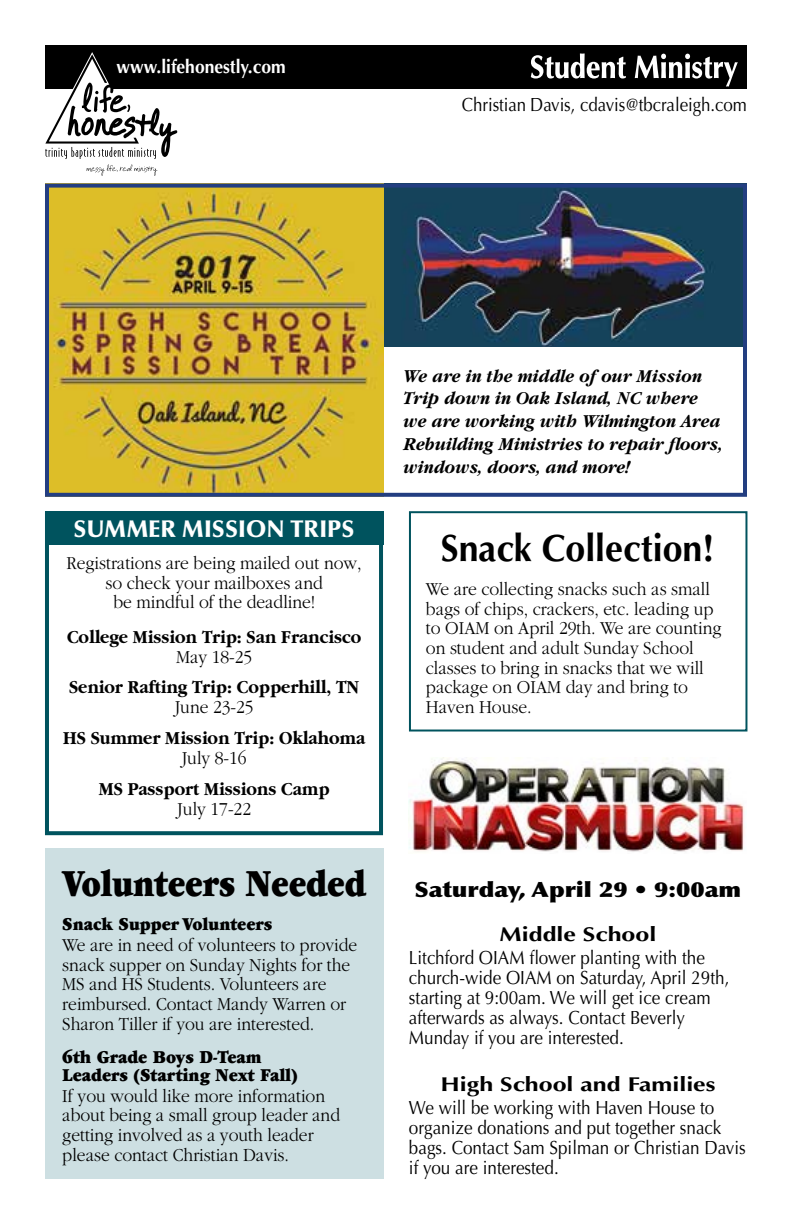
<style>
.page{position:relative;width:792px;height:1224px;background:#fff}
.page>*{position:absolute;margin:0;border:0;box-sizing:border-box;transform-origin:0 0}
.t1{font:900 40px "Garamond";letter-spacing:-.005em;color:#000;scale:.81 1}
.t2{font:700 38px "Optima";color:#000;scale:.94 1}
.t3{font:900 24px "Optima";color:#fff}
.t4{font:900 21px "Optima";color:#000;scale:1.15 1}
.t5{font:700 20px "Optima";color:#000;scale:1.25 1}
.t6{font:300 19px/19.6px "Garamond";color:#000;scale:.92 1}
.t7{font:19px/20px "Optima";color:#000;scale:.9 1}
.t8{font:italic 700 19px/22.8px "Garamond";color:#000;scale:.92 1}
.t9{font:700 19px "Garamond";color:#000;scale:.92 1}
.t10{font:900 19px/18px "Garamond";color:#000;scale:.88 1}
.t11{font:19px "Optima";color:#000;scale:.89 1}
.t12{font:700 19px "Optima";color:#fff;scale:.92 1}
</style>
<div class="page">
<div style="left:45px;top:45px;width:702px;height:43px;background:#000"></div>
<svg style="left:531px;top:53px;width:95px;height:26px"></svg>
<svg style="left:635px;top:54px;width:103px;height:33px"></svg>
<img style="left:383px;top:189px;width:359px;height:158px">
<img style="left:409px;top:757px;width:335px;height:95px">
<svg style="left:45px;top:52px;width:132px;height:124px"></svg>
<div style="left:45px;top:848px;width:338px;height:331px;background:#cddfe2"></div>
<div style="left:409px;top:511px;width:338px;height:221px;border:2px solid #00535e"></div>
<div style="left:45px;top:512px;width:338px;height:323px;border:4px solid #00535e"></div>
<div style="left:45px;top:512px;width:338px;height:33px;background:#00535e"></div>
<img style="left:50px;top:189px;width:333px;height:303px">
<div style="left:45px;top:184px;width:702px;height:313px;border:4px solid #233e81"></div>
<p class="t12" style="left:117px;top:56px;width:185px">www.lifehonestly.com</p>
<p class="t11" style="left:462px;top:94px;width:322px">Christian Davis, cdavis@tbcraleigh.com</p>
<p class="t3" style="left:73px;top:515px;width:283px">SUMMER MISSION TRIPS</p>
<p class="t6" style="left:67px;top:553px;width:322px;text-align:center">Registrations are being mailed out now, so check your mailboxes and<br>be mindful of the deadline!</p>
<p class="t9" style="left:67px;top:626px;width:321px">College Mission Trip: San Francisco</p>
<p class="t6" style="left:176px;top:647px;width:84px">May 18-25</p>
<p class="t9" style="left:69px;top:677px;width:317px">Senior Rafting Trip: Copperhill, TN</p>
<p class="t6" style="left:175px;top:698px;width:87px">June 23-25</p>
<p class="t9" style="left:63px;top:728px;width:330px">HS Summer Mission Trip: Oklahoma</p>
<p class="t6" style="left:182px;top:749px;width:72px">July 8-16</p>
<p class="t9" style="left:99px;top:778px;width:252px">MS Passport Missions Camp</p>
<p class="t6" style="left:177px;top:799px;width:82px">July 17-22</p>
<h1 class="t1" style="left:62px;top:862px;width:376px">Volunteers Needed</h1>
<p class="t10" style="left:62px;top:915px;width:240px">Snack Supper Volunteers</p>
<p class="t6" style="left:62px;top:936px;width:322px">We are in need of volunteers to provide snack supper on Sunday Nights for the MS and HS Students. Volunteers are reimbursed. Contact Mandy Warren or Sharon Tiller if you are interested.</p>
<p class="t10" style="left:62px;top:1048px;width:269px">6th Grade Boys D-Team<br>Leaders (Starting Next Fall)</p>
<p class="t6" style="left:62px;top:1086px;width:304px">If you would like more information about being a small group leader and getting involved as a youth leader please contact Christian Davis.</p>
<p class="t8" style="left:405px;top:364px;width:349px">We are in the middle of our Mission Trip down in Oak Island, NC where we are working with Wilmington Area Rebuilding Ministries to repair floors, windows, doors, and more!</p>
<h2 class="t2" style="left:441px;top:526px;width:292px">Snack Collection!</h2>
<p class="t6" style="left:426px;top:580px;width:323px">We are collecting snacks such as small bags of chips, crackers, etc. leading up to OIAM on April 29th. We are counting on student and adult Sunday School classes to bring in snacks that we will package on OIAM day and bring to<br>Haven House.</p>
<p class="t4" style="left:415px;top:877px;width:286px">Saturday, April 29 • 9:00am</p>
<p class="t5" style="left:500px;top:923px;width:127px">Middle School</p>
<p class="t7" style="left:409px;top:948px;width:358px">Litchford OIAM flower planting with the church-wide OIAM on Saturday, April 29th, starting at 9:00am. We will get ice cream afterwards as always. Contact Beverly Munday if you are interested.</p>
<p class="t5" style="left:440px;top:1073px;width:222px">High School and Families</p>
<p class="t7" style="left:409px;top:1098px;width:376px">We will be working with Haven House to organize donations and put together snack bags. Contact Sam Spilman or Christian Davis if you are interested.</p>
</div>
